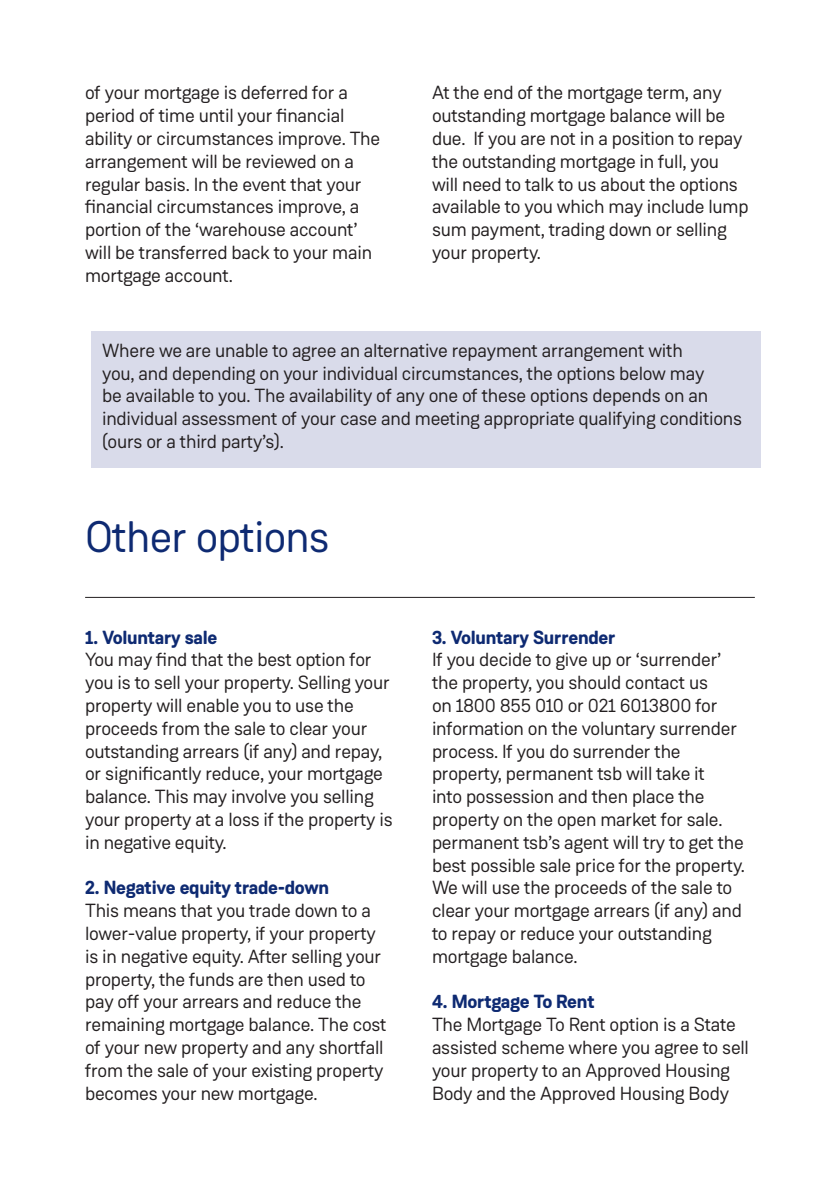
<style>
.page{position:relative;width:840px;height:1191px;background:#fff}
.page>*{position:absolute;margin:0;border:0;box-sizing:border-box;transform-origin:0 0}
.t1{font:44px "Weissenhof Grotesk";letter-spacing:-.02em;color:#0e2a72}
.t2{font:19px/22.8px "Weissenhof Grotesk";letter-spacing:-.015em;color:#231f20}
.t3{font:700 19px "Weissenhof Grotesk";letter-spacing:-.015em;color:#0e2a72}
</style>
<div class="page">
<div style="left:91px;top:331px;width:669px;height:136px;background:#d9dbea"></div>
<hr style="left:85px;top:597px;width:669px;height:1px;background:#231f20">
<p class="t2" style="left:85px;top:81px;width:296px">of your mortgage is deferred for a period of time until your financial ability or circumstances improve. The arrangement will be reviewed on a regular basis. In the event that your financial circumstances improve, a portion of the ‘warehouse account’ will be transferred back to your main mortgage account.</p>
<p class="t2" style="left:432px;top:81px;width:318px">At the end of the mortgage term, any outstanding mortgage balance will be due. If you are not in a position to repay the outstanding mortgage in full, you will need to talk to us about the options available to you which may include lump sum payment, trading down or selling your property.</p>
<p class="t2" style="left:102px;top:339px;width:641px">Where we are unable to agree an alternative repayment arrangement with<br>you, and depending on your individual circumstances, the options below may<br>be available to you. The availability of any one of these options depends on an individual assessment of your case and meeting appropriate qualifying conditions (ours or a third party’s).</p>
<p class="t1" style="left:85px;top:510px;width:246px">Other options</p>
<p class="t3" style="left:85px;top:625px;width:134px">1. Voluntary sale</p>
<p class="t2" style="left:85px;top:648px;width:309px">You may find that the best option for you is to sell your property. Selling your property will enable you to use the proceeds from the sale to clear your outstanding arrears (if any) and repay, or significantly reduce, your mortgage balance. This may involve you selling your property at a loss if the property is in negative equity.</p>
<p class="t3" style="left:85px;top:876px;width:245px">2. Negative equity trade-down</p>
<p class="t2" style="left:85px;top:899px;width:303px">This means that you trade down to a lower-value property, if your property is in negative equity. After selling your property, the funds are then used to pay off your arrears and reduce the remaining mortgage balance. The cost of your new property and any shortfall from the sale of your existing property becomes your new mortgage.</p>
<p class="t3" style="left:432px;top:625px;width:185px">3. Voluntary Surrender</p>
<p class="t2" style="left:432px;top:648px;width:314px">If you decide to give up or ‘surrender’ the property, you should contact us<br>on 1800 855 010 or 021 6013800 for information on the voluntary surrender process. If you do surrender the property, permanent tsb will take it<br>into possession and then place the property on the open market for sale. permanent tsb’s agent will try to get the best possible sale price for the property.<br>We will use the proceeds of the sale to clear your mortgage arrears (if any) and to repay or reduce your outstanding mortgage balance.</p>
<p class="t3" style="left:432px;top:990px;width:164px">4. Mortgage To Rent</p>
<p class="t2" style="left:432px;top:1013px;width:318px">The Mortgage To Rent option is a State assisted scheme where you agree to sell your property to an Approved Housing Body and the Approved Housing Body</p>
</div>
